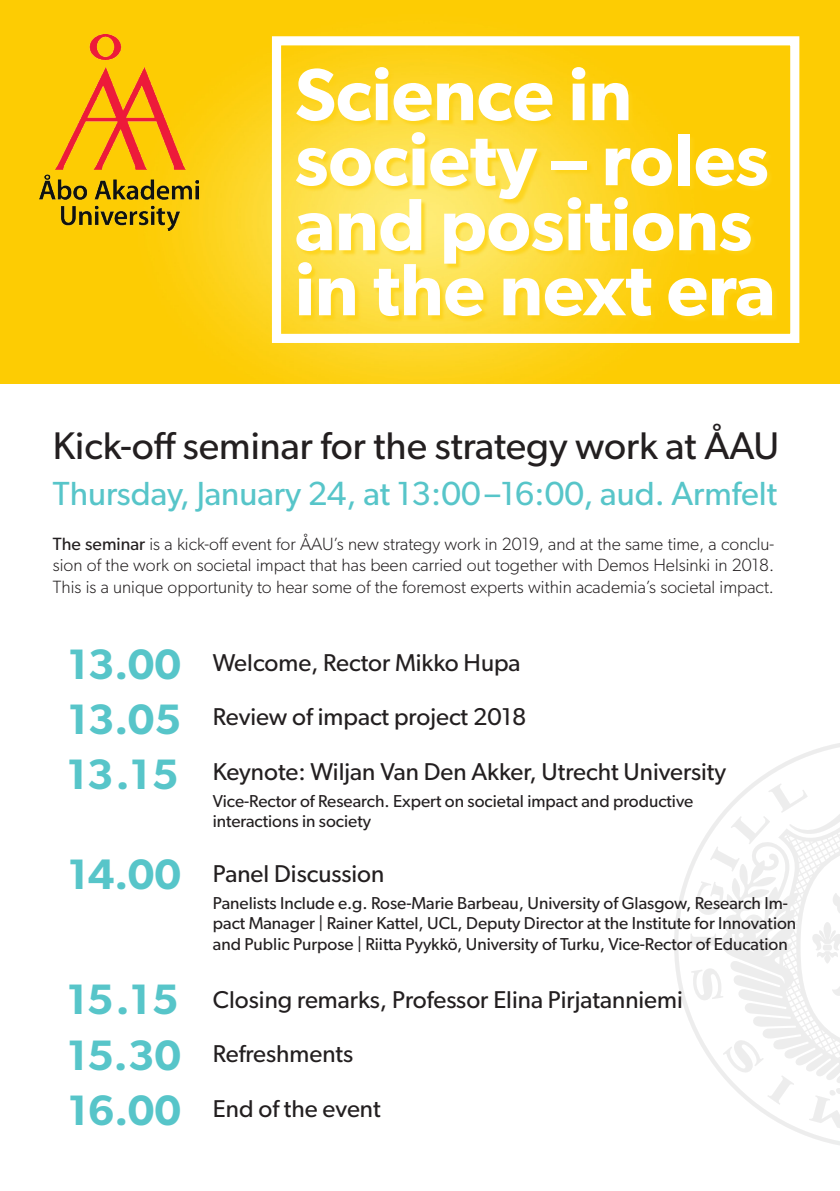
<style>
.page{position:relative;width:840px;height:1191px;background:#fff}
.page>*{position:absolute;margin:0;border:0;box-sizing:border-box;transform-origin:0 0}
.t1{font:600 74.2px/65px "Gibson";color:#fff}
.t2{font:600 42.6px "Gibson";color:#57c5c9}
.t3{font:38.6px "Gibson";color:#231f20}
.t4{font:33.6px "Gibson";color:#57c5c9}
.t5{font:24.4px "Gibson";color:#231f20}
.t6{font:300 17.8px/21.4px "Gibson";color:#231f20;text-align:justify}
.t7{font:17.2px/20.8px "Gibson";color:#231f20}
.s1{font-weight:400}
</style>
<div class="page">
<img style="left:0;top:0;width:839px;height:384px">
<div style="left:297px;top:69px;width:481px;height:253px;background:#fed213;opacity:.75"></div>
<div style="left:272px;top:36px;width:526px;height:307px;border:9px solid #fff"></div>
<img style="left:39px;top:34px;width:159px;height:196px">
<svg style="left:674px;top:743px;width:165px;height:402px"></svg>
<p class="t1" style="left:295px;top:60px;width:481px">Science in society – roles and positions in the next era</p>
<p class="t3" style="left:53px;top:422px;width:727px">Kick-off seminar for the strategy work at ÅAU</p>
<p class="t4" style="left:53px;top:473px;width:725px">Thursday, January 24, at 13:00–16:00, aud. Armfelt</p>
<p class="t6" style="left:53px;top:533px;width:722px"><span class="s1">The seminar</span> is a kick-off event for ÅAU’s new strategy work in 2019, and at the same time, a conclu&shy;sion of the work on societal impact that has been carried out together with Demos Helsinki in 2018.<br>This is a unique opportunity to hear some of the foremost experts within academia’s societal impact.</p>
<p class="t2" style="left:68px;top:638px;width:115px">13.00</p>
<p class="t2" style="left:68px;top:693px;width:115px">13.05</p>
<p class="t2" style="left:67px;top:748px;width:113px">13.15</p>
<p class="t2" style="left:68px;top:849px;width:115px">14.00</p>
<p class="t2" style="left:67px;top:973px;width:113px">15.15</p>
<p class="t2" style="left:67px;top:1029px;width:115px">15.30</p>
<p class="t2" style="left:68px;top:1084px;width:115px">16.00</p>
<p class="t5" style="left:213px;top:647px;width:309px">Welcome, Rector Mikko Hupa</p>
<p class="t5" style="left:213px;top:702px;width:315px">Review of impact project 2018</p>
<p class="t5" style="left:213px;top:757px;width:514px">Keynote: Wiljan Van Den Akker, Utrecht University</p>
<p class="t7" style="left:213px;top:790px;width:481px">Vice-Rector of Research. Expert on societal impact and productive interactions in society</p>
<p class="t5" style="left:213px;top:859px;width:173px">Panel Discussion</p>
<p class="t7" style="left:213px;top:892px;width:584px">Panelists Include e.g. Rose-Marie Barbeau, University of Glasgow, Research Im&shy;pact Manager | Rainer Kattel, UCL, Deputy Director at the Institute for Innovation and Public Purpose | Riitta Pyykkö, University of Turku, Vice-Rector of Education</p>
<p class="t5" style="left:213px;top:984px;width:471px">Closing remarks, Professor Elina Pirjatanniemi</p>
<p class="t5" style="left:213px;top:1039px;width:142px">Refreshments</p>
<p class="t5" style="left:213px;top:1094px;width:169px">End of the event</p>
</div>
